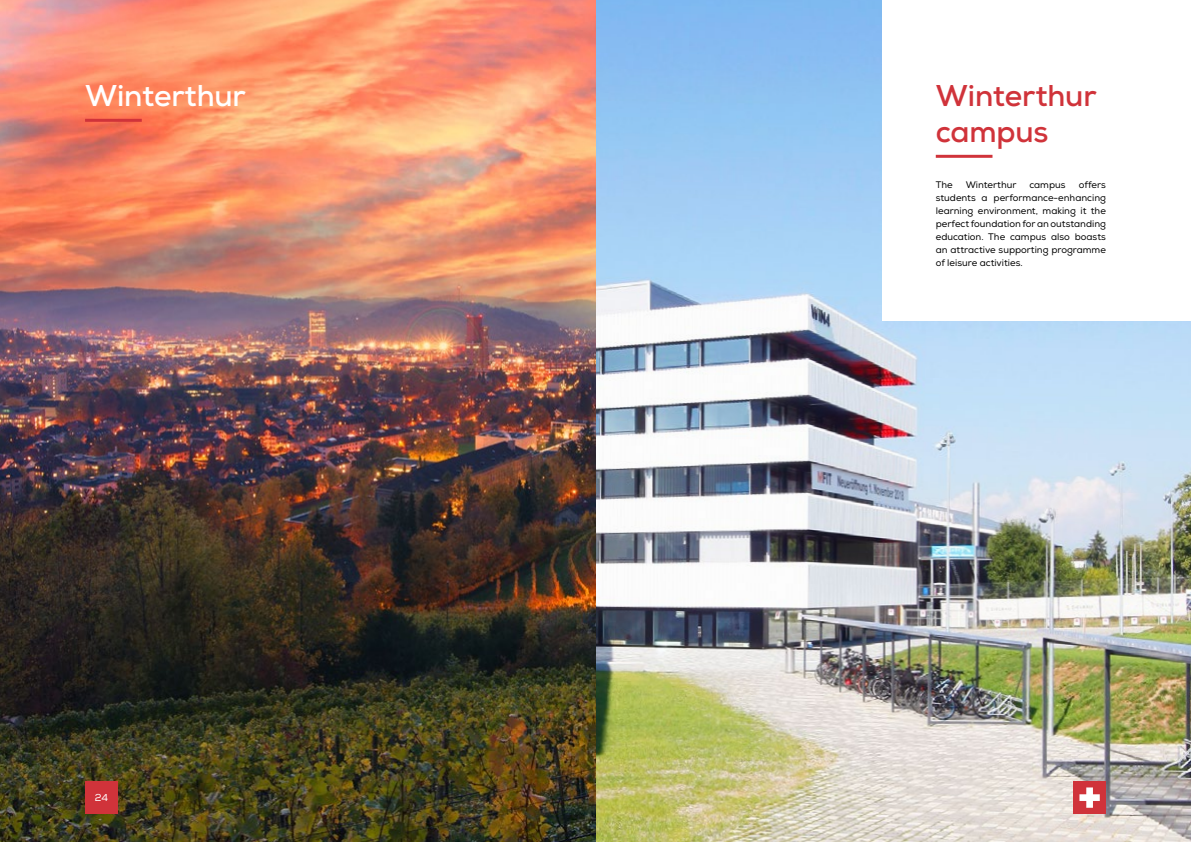
<style>
.page{position:relative;width:1191px;height:842px;background:#fff}
.page>*{position:absolute;margin:0;border:0;box-sizing:border-box;transform-origin:0 0}
.t1{font:700 30px/36px "Nexa";letter-spacing:-.005em;color:#d0333a}
.t2{font:700 30px "Nexa";letter-spacing:-.005em;color:#fff}
.t3{font:10px "Nexa";color:#fff}
.t4{font:9.5px/13px "Nexa";color:#000;text-align:justify}
</style>
<div class="page">
<img style="left:0;top:0;width:576px;height:842px">
<img style="left:576px;top:0;width:615px;height:842px">
<hr style="left:85px;top:119px;width:57px;height:3px;background:#d0333a">
<div style="left:882px;top:0;width:309px;height:320px;background:#fff"></div>
<hr style="left:935px;top:155px;width:57px;height:3px;background:#d0333a">
<div style="left:85px;top:781px;width:33px;height:33px;background:#d0333a"></div>
<div style="left:1073px;top:781px;width:33px;height:33px;background:#d0333a"></div>
<svg style="left:1079px;top:787px;width:20px;height:21px"></svg>
<p class="t2" style="left:85px;top:76px;width:162px">Winterthur</p>
<p class="t1" style="left:935px;top:78px;width:162px">Winterthur campus</p>
<p class="t4" style="left:935px;top:179px;width:18px">The</p>
<p class="t4" style="left:965px;top:179px;width:52px">Winterthur</p>
<p class="t4" style="left:1029px;top:179px;width:38px">campus</p>
<p class="t4" style="left:935px;top:179px;width:172px;text-indent:143px">offers students a performance-enhancing learning environment, making it the perfect foundation for an outstanding education. The campus also boasts an attractive supporting programme of leisure activities.</p>
<p class="t3" style="left:95px;top:791px;width:15px">24</p>
</div>
